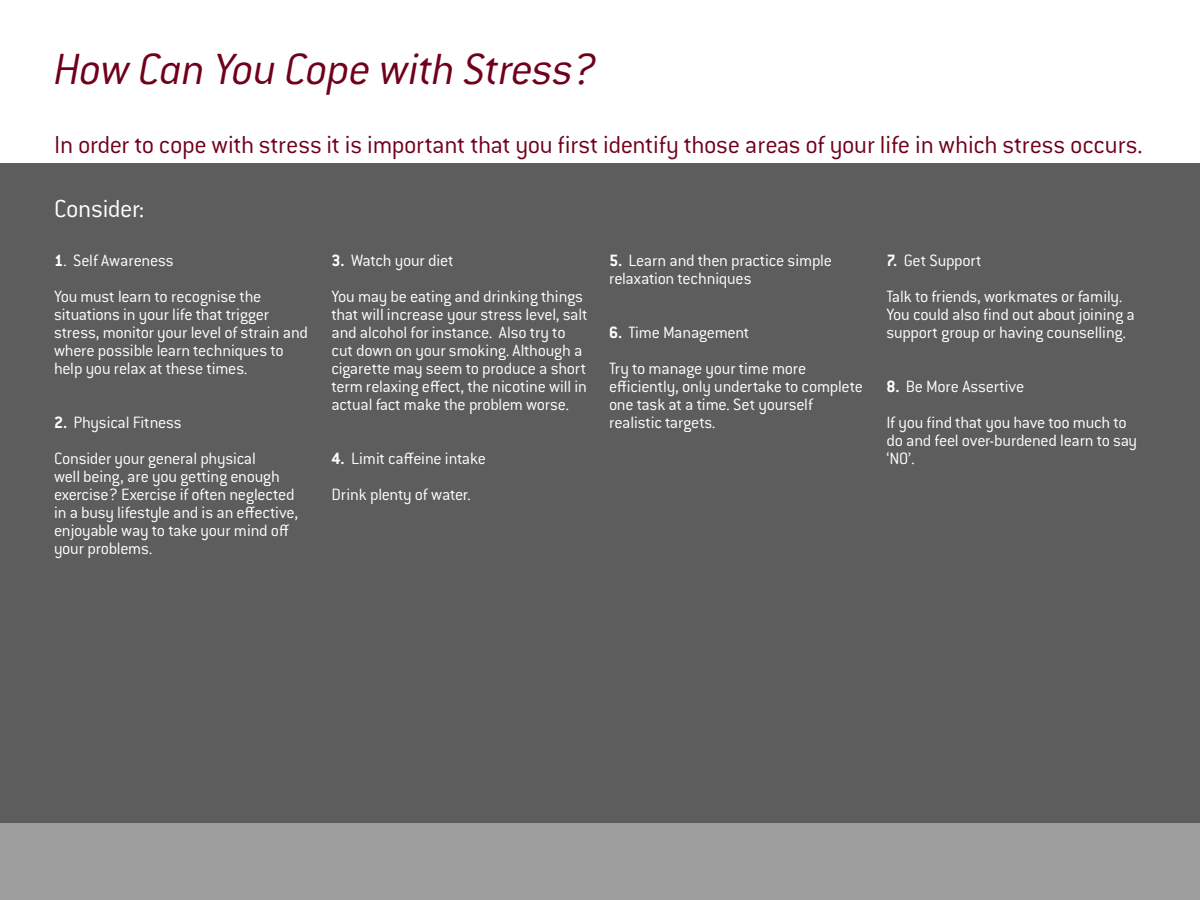
<style>
.page{position:relative;width:1200px;height:900px;background:#fff}
.page>*{position:absolute;margin:0;border:0;box-sizing:border-box;transform-origin:0 0}
.t1{font:italic 300 48px "Conduit ITC Std";letter-spacing:-.015em;color:#70011b}
.t2{font:300 27px "Conduit ITC Std";letter-spacing:-.01em;color:#70011b}
.t3{font:300 27px "Conduit ITC Std";letter-spacing:-.015em;color:#fff}
.t4{font:300 18px/18px "Conduit ITC Std";letter-spacing:-.015em;color:#fff}
.s1{font-weight:700}
</style>
<div class="page">
<div style="left:0;top:793px;width:1200px;height:107px;background:#9e9e9e"></div>
<div style="left:0;top:163px;width:1200px;height:659px;background:#5d5d5d"></div>
<h1 class="t1" style="left:54px;top:40px;width:545px">How Can You Cope with Stress?</h1>
<h2 class="t2" style="left:54px;top:128px;width:1090px">In order to cope with stress it is important that you first identify those areas of your life in which stress occurs.</h2>
<h2 class="t3" style="left:54px;top:193px;width:92px">Consider:</h2>
<p class="t4" style="left:54px;top:242px;width:209px;line-height:36px"><span class="s1">1</span>. Self Awareness<br>You must learn to recognise the</p>
<p class="t4" style="left:54px;top:305px;width:256px">situations in your life that trigger stress, monitor your level of strain and where possible learn techniques to help you relax at these times.</p>
<p class="t4" style="left:54px;top:404px;width:203px;line-height:36px"><span class="s1">2.</span> Physical Fitness<br>Consider your general physical</p>
<p class="t4" style="left:54px;top:467px;width:246px">well being, are you getting enough exercise? Exercise if often neglected in a busy lifestyle and is an effective, enjoyable way to take your mind off your problems.</p>
<p class="t4" style="left:332px;top:242px;width:253px;line-height:36px"><span class="s1">3.</span> Watch your diet<br>You may be eating and drinking things</p>
<p class="t4" style="left:332px;top:305px;width:258px">that will increase your stress level, salt and alcohol for instance. Also try to cut down on your smoking. Although a cigarette may seem to produce a short term relaxing effect, the nicotine will in actual fact make the problem worse.</p>
<p class="t4" style="left:332px;top:440px;width:156px;line-height:36px"><span class="s1">4.</span> Limit caffeine intake<br>Drink plenty of water.</p>
<p class="t4" style="left:609px;top:251px;width:224px"><span class="s1">5.</span> Learn and then practice simple relaxation techniques</p>
<p class="t4" style="left:609px;top:314px;width:199px;line-height:36px"><span class="s1">6.</span> Time Management<br>Try to manage your time more</p>
<p class="t4" style="left:609px;top:377px;width:255px">efficiently, only undertake to complete one task at a time. Set yourself realistic targets.</p>
<p class="t4" style="left:887px;top:242px;width:238px;line-height:36px"><span class="s1">7.</span> Get Support<br>Talk to friends, workmates or family.</p>
<p class="t4" style="left:887px;top:305px;width:250px">You could also find out about joining a support group or having counselling.</p>
<p class="t4" style="left:887px;top:368px;width:242px;line-height:36px"><span class="s1">8.</span> Be More Assertive<br>If you find that you have too much to</p>
<p class="t4" style="left:887px;top:431px;width:252px">do and feel over-burdened learn to say ‘NO’.</p>
</div>
